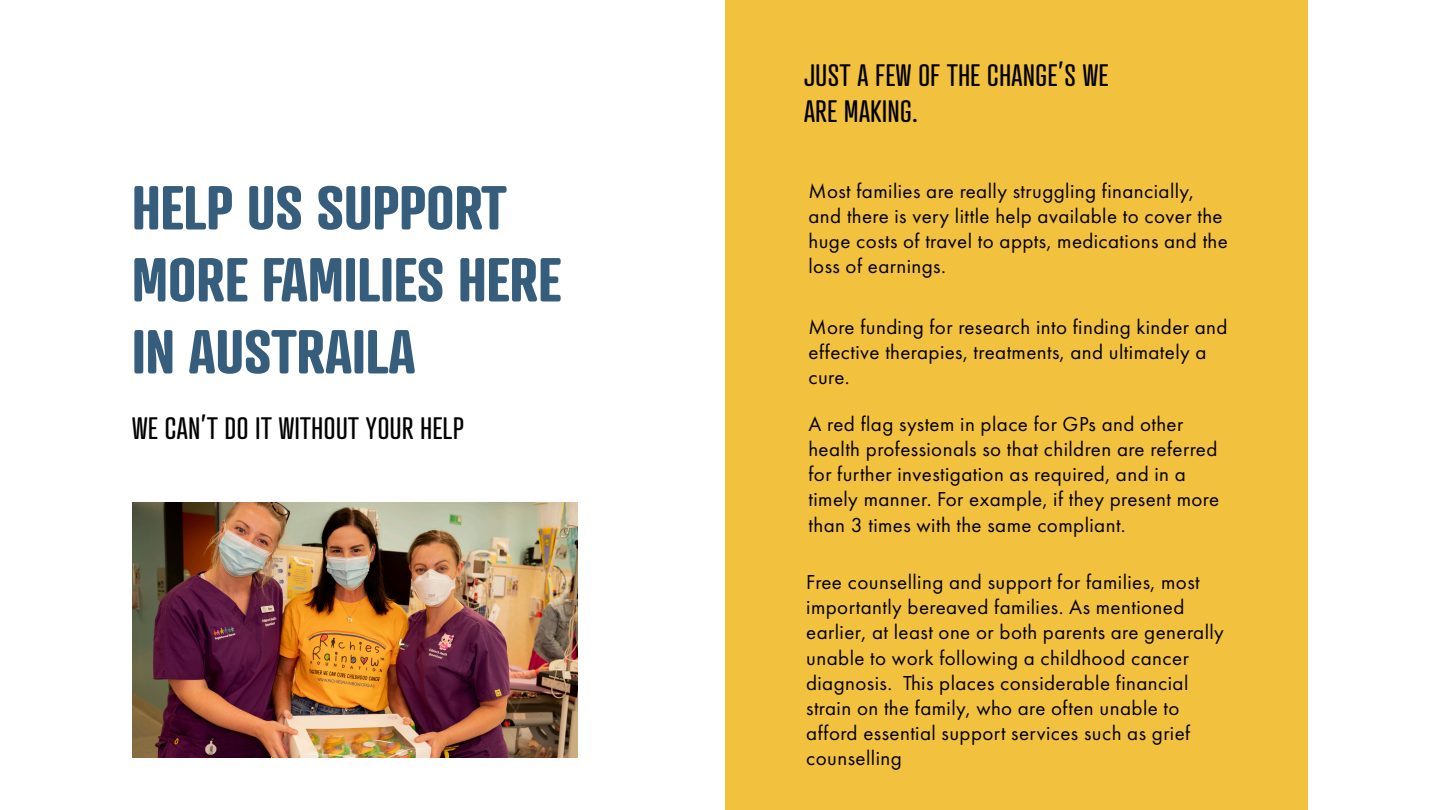
<style>
.page{position:relative;width:1440px;height:810px;background:#fff}
.page>*{position:absolute;margin:0;border:0;box-sizing:border-box;transform-origin:0 0}
.Heading{font:700 60px/72px "Atrament";color:#365e7c}
.Sub_Heading{font:30px/36px "Atrament";letter-spacing:.02em;color:#000}
.Paragraph_1{font:21px/25.2px "Futura PT";letter-spacing:.02em;color:#000}
</style>
<div class="page">
<img style="left:132px;top:503px;width:445px;height:255px">
<div style="left:725px;top:0;width:583px;height:810px;background:#f2c13e"></div>
<p class="Heading" style="left:132px;top:170px;width:431px">HELP US SUPPORT<br>MORE FAMILIES HERE<br>IN AUSTRAILA</p>
<p class="Sub_Heading" style="left:132px;top:410px;width:333px">WE CAN’T DO IT WITHOUT YOUR HELP</p>
<p class="Sub_Heading" style="left:804px;top:57px;width:306px">JUST A FEW OF THE CHANGE’S WE<br>ARE MAKING.</p>
<p class="Paragraph_1" style="left:808px;top:178px;width:421px">Most families are really struggling financially, and there is very little help available to cover the huge costs of travel to appts, medications and the loss of earnings.</p>
<p class="Paragraph_1" style="left:808px;top:314px;width:421px">More funding for research into finding kinder and effective therapies, treatments, and ultimately a cure.</p>
<p class="Paragraph_1" style="left:808px;top:411px;width:412px">A red flag system in place for GPs and other health professionals so that children are referred for further investigation as required, and in a timely manner. For example, if they present more than 3 times with the same compliant.</p>
<p class="Paragraph_1" style="left:806px;top:569px;width:419px">Free counselling and support for families, most importantly bereaved families. As mentioned earlier, at least one or both parents are generally unable to work following a childhood cancer diagnosis. This places considerable financial strain on the family, who are often unable to afford essential support services such as grief counselling</p>
</div>
